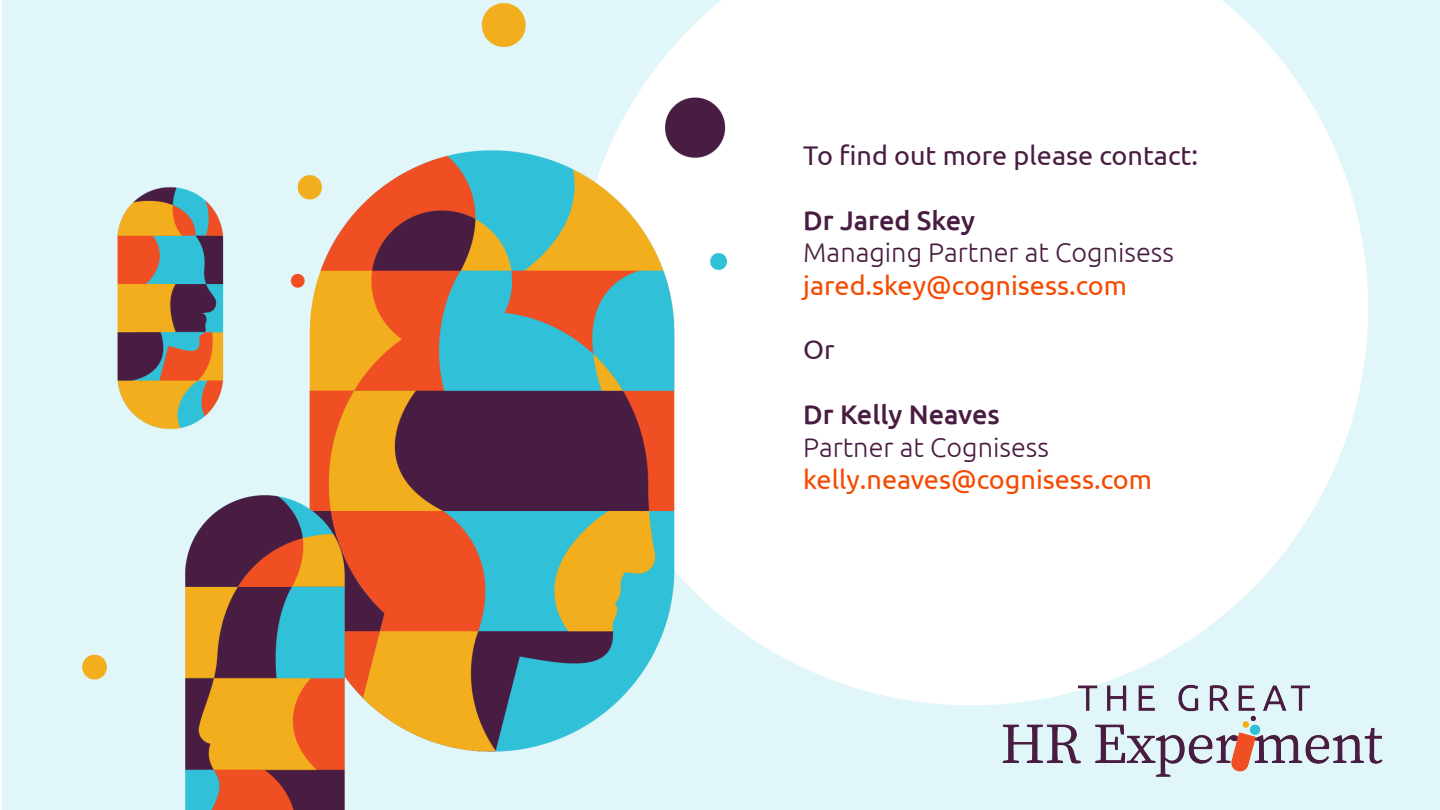
<style>
.page{position:relative;width:1440px;height:810px;background:#fff}
.page>*{position:absolute;margin:0;border:0;box-sizing:border-box;transform-origin:0 0}
.t1{font:27px "Ubuntu";color:#f44a01}
.t2{font:300 27px "Ubuntu";color:#491d42}
.t3{font:27px "Ubuntu";color:#491d42}
.t4{font:500 27px "Ubuntu";color:#491d42}
</style>
<div class="page">
<img style="left:1px;top:0;width:1439px;height:810px">
<img style="left:893px;top:682px;width:509px;height:112px">
<p class="t3" style="left:803px;top:139px;width:396px">To find out more please contact:</p>
<p class="t4" style="left:803px;top:203px;width:173px">Dr Jared Skey</p>
<p class="t2" style="left:803px;top:236px;width:372px">Managing Partner at Cognisess</p>
<p class="t1" style="left:803px;top:269px;width:325px">jared.skey@cognisess.com</p>
<p class="t3" style="left:803px;top:333px;width:33px">Or</p>
<p class="t4" style="left:803px;top:397px;width:198px">Dr Kelly Neaves</p>
<p class="t2" style="left:803px;top:431px;width:247px">Partner at Cognisess</p>
<p class="t1" style="left:803px;top:463px;width:350px">kelly.neaves@cognisess.com</p>
</div>
